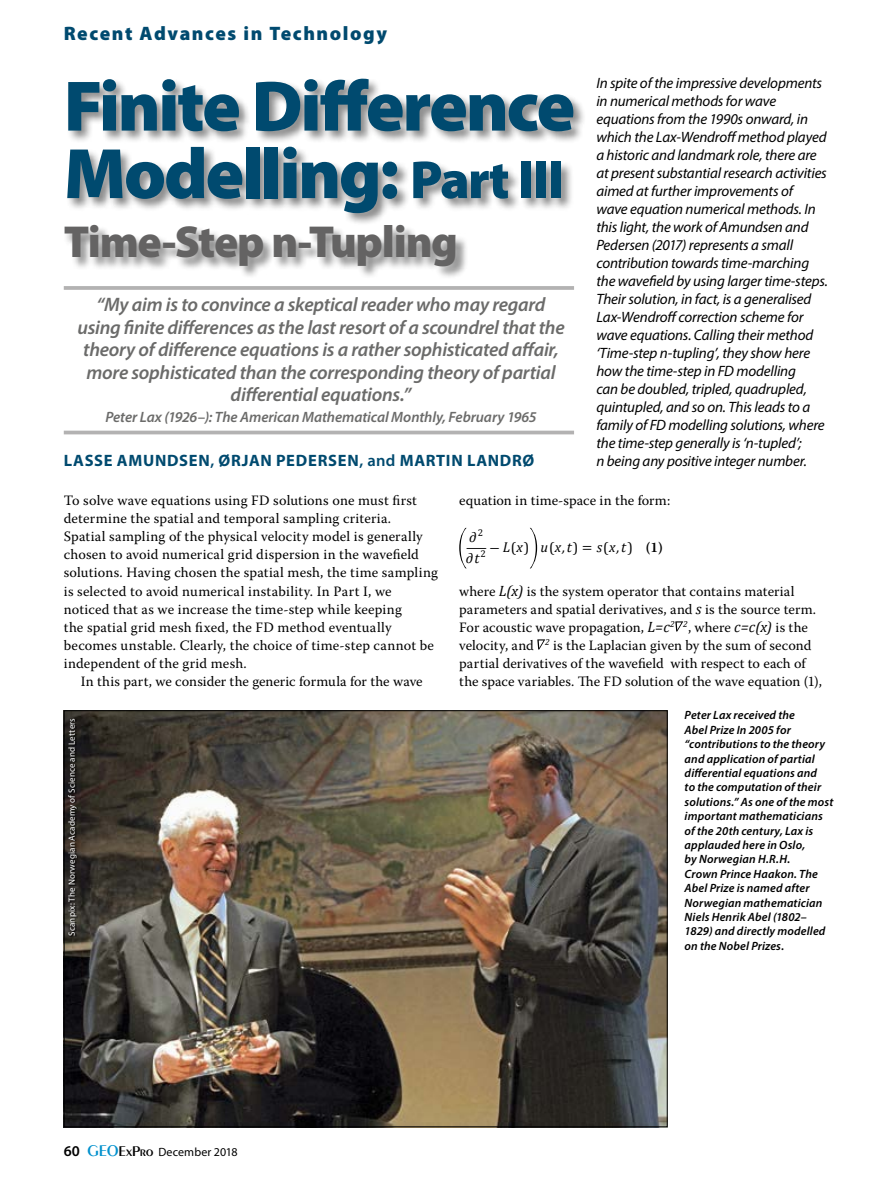
<style>
.page{position:relative;width:893px;height:1191px;background:#fff}
.page>*{position:absolute;margin:0;border:0;box-sizing:border-box;transform-origin:0 0}
.Title_03_60pt_BL{font:900 72px/67.5px "Myriad Pro";letter-spacing:-.035em;color:#004a6f}
.Title_03_60pt_BL-2{font:900 45px "Myriad Pro";letter-spacing:-.03em;color:#646363}
.Quoteout{font:italic 600 19.5px/22.5px "Myriad Pro";letter-spacing:-.015em;color:#6b6b6a;text-align:center}
.Category_Header{font:900 19.5px "Myriad Pro";letter-spacing:.08em;color:#004a6f}
.Author_Bar{font:700 16.5px "Myriad Pro";letter-spacing:.045em;color:#004a6f}
.Subtitle_01_12pt_SB{font:italic 15px/18px "Myriad Pro";letter-spacing:-.01em;color:#000}
.Quoteout-2{font:italic 600 15px "Myriad Pro";letter-spacing:-.005em;color:#6b6b6a}
.Text_-_No_Indent{font:14.25px/18px "Warnock Pro";letter-spacing:.015em;color:#000}
.Text{font:14.25px/18px "Warnock Pro";letter-spacing:.005em;color:#000}
.t1{font:italic 14.25px/20.7px "Cambria";color:#000}
.t2{font:italic 600 12px/14.4px "Myriad Pro";letter-spacing:.01em;color:#000}
.t3{font:12px "Myriad Pro";letter-spacing:.01em;color:#000}
.Photo_Credits_White{font:9px "Myriad Pro";letter-spacing:.02em;color:#fff}
.s1{font-size:54px}
.s2{font-weight:600}
.s3{font-style:normal}
.s4{font-family:"Warnock Pro";font-weight:600;font-style:normal}
.s5{font-family:"Cambria";font-style:italic;font-size:15px}
.s6{font-weight:600;font-size:15px}
.s7{font-family:"Peignot";font-weight:600;font-size:16.5px;color:#0090cd}
.s8{font-family:"Peignot";font-weight:600;font-size:15px}
</style>
<div class="page">
<div style="left:64px;top:78px;width:522px;height:201px;background:#000;opacity:.45"></div>
<hr style="left:64px;top:286px;width:510px;height:4px;background:#b3b2b2">
<svg style="left:64px;top:430px;width:510px;height:4px;background:#bfbebe"></svg>
<svg style="left:459px;top:528px;width:8px;height:40px"></svg>
<svg style="left:530px;top:528px;width:7px;height:40px"></svg>
<svg style="left:675px;top:621px;width:8px;height:10px"></svg>
<svg style="left:537px;top:639px;width:8px;height:10px"></svg>
<img style="left:66px;top:712px;width:600px;height:413px">
<svg style="left:69px;top:719px;width:8px;height:217px;background:#211e1b"></svg>
<p class="Category_Header" style="left:64px;top:22px;width:325px">Recent Advances in Technology</p>
<p class="Title_03_60pt_BL" style="left:64px;top:73px;width:513px">Finite Difference<br>Modelling: <span class="s1">Part III</span></p>
<p class="Title_03_60pt_BL-2" style="left:64px;top:216px;width:396px">Time-Step n-Tupling</p>
<p class="Quoteout" style="left:77px;top:293px;width:489px">“My aim is to convince a skeptical reader who may regard using finite differences as the last resort of a scoundrel that the theory of difference equations is a rather sophisticated affair, more sophisticated than the corresponding theory of partial differential equations.”</p>
<p class="Quoteout-2" style="left:105px;top:407px;width:433px">Peter Lax (1926–): The American Mathematical Monthly, February 1965</p>
<p class="Author_Bar" style="left:64px;top:449px;width:472px">LASSE AMUNDSEN<span class="s2">,</span> ØRJAN PEDERSEN<span class="s2">, and</span> MARTIN LANDRØ</p>
<p class="Subtitle_01_12pt_SB" style="left:596px;top:74px;width:233px">In spite of the impressive developments in numerical methods for wave equations from the 1990s onward, in which the Lax-Wendroff method played a historic and landmark role, there are at present substantial research activities aimed at further improvements of<br>wave equation numerical methods. In this light, the work of Amundsen and Pedersen (2017) represents a small contribution towards time-marching the wavefield by using larger time-steps.<br>Their solution, in fact, is a generalised Lax-Wendroff correction scheme for wave equations. Calling their method ‘Time-step n-tupling’, they show here how the time-step in FD modelling<br>can be doubled, tripled, quadrupled, quintupled, and so on. This leads to a family of FD modelling solutions, where the time-step generally is ‘n-tupled’;<br>n being any positive integer number.</p>
<p class="Text_-_No_Indent" style="left:64px;top:491px;width:376px">To solve wave equations using FD solutions one must first determine the spatial and temporal sampling criteria.<br>Spatial sampling of the physical velocity model is generally chosen to avoid numerical grid dispersion in the wavefield solutions. Having chosen the spatial mesh, the time sampling is selected to avoid numerical instability. In Part I, we noticed that as we increase the time-step while keeping<br>the spatial grid mesh fixed, the FD method eventually becomes unstable. Clearly, the choice of time-step cannot be independent of the grid mesh.</p>
<p class="Text" style="left:81px;top:671px;width:343px">In this part, we consider the generic formula for the wave</p>
<p class="Photo_Credits_White" style="left:66px;top:936px;width:219px;rotate:-90deg">Scanpix: The Norwegian Academy of Science and Letters</p>
<p class="Text" style="left:459px;top:491px;width:213px">equation in time-space in the form:</p>
<p class="t1" style="left:466px;top:526px;width:19px">д<sup>2 </sup>дt</p>
<p class="t1" style="left:466px;top:536px;width:198px"><span class="s3">—</span><sub>2</sub> <span class="s3">–</span>L<span class="s3">(</span>x<span class="s3">)</span> u<span class="s3">(</span>x,t<span class="s3">) =</span> s<span class="s3">(</span>x,t<span class="s3">)</span> <span class="s4">(1)</span></p>
<p class="Text" style="left:459px;top:581px;width:364px">where <span class="s5">L(x)</span> is the system operator that contains material parameters and spatial derivatives, and <span class="s5">s</span> is the source term.<br>For acoustic wave propagation, <span class="s5">L=c</span><sup>2</sup> <sup>2</sup>, where <span class="s5">c=c(x)</span> is the velocity, and <sup>2</sup> is the Laplacian given by the sum of second partial derivatives of the wavefield with respect to each of the space variables. The FD solution of the wave equation (1),</p>
<p class="t2" style="left:685px;top:708px;width:150px">Peter Lax received the<br>Abel Prize In 2005 for “contributions to the theory and application of partial differential equations and<br>to the computation of their solutions.” As one of the most important mathematicians of the 20th century, Lax is applauded here in Oslo,<br>by Norwegian H.R.H.<br>Crown Prince Haakon. The<br>Abel Prize is named after<br>Norwegian mathematician<br>Niels Henrik Abel (1802–<br>1829) and directly modelled on the Nobel Prizes.</p>
<p class="t3" style="left:64px;top:1144px;width:175px"><span class="s6">60</span> <span class="s7">GEO</span><span class="s8">ExPro</span> December 2018</p>
</div>
